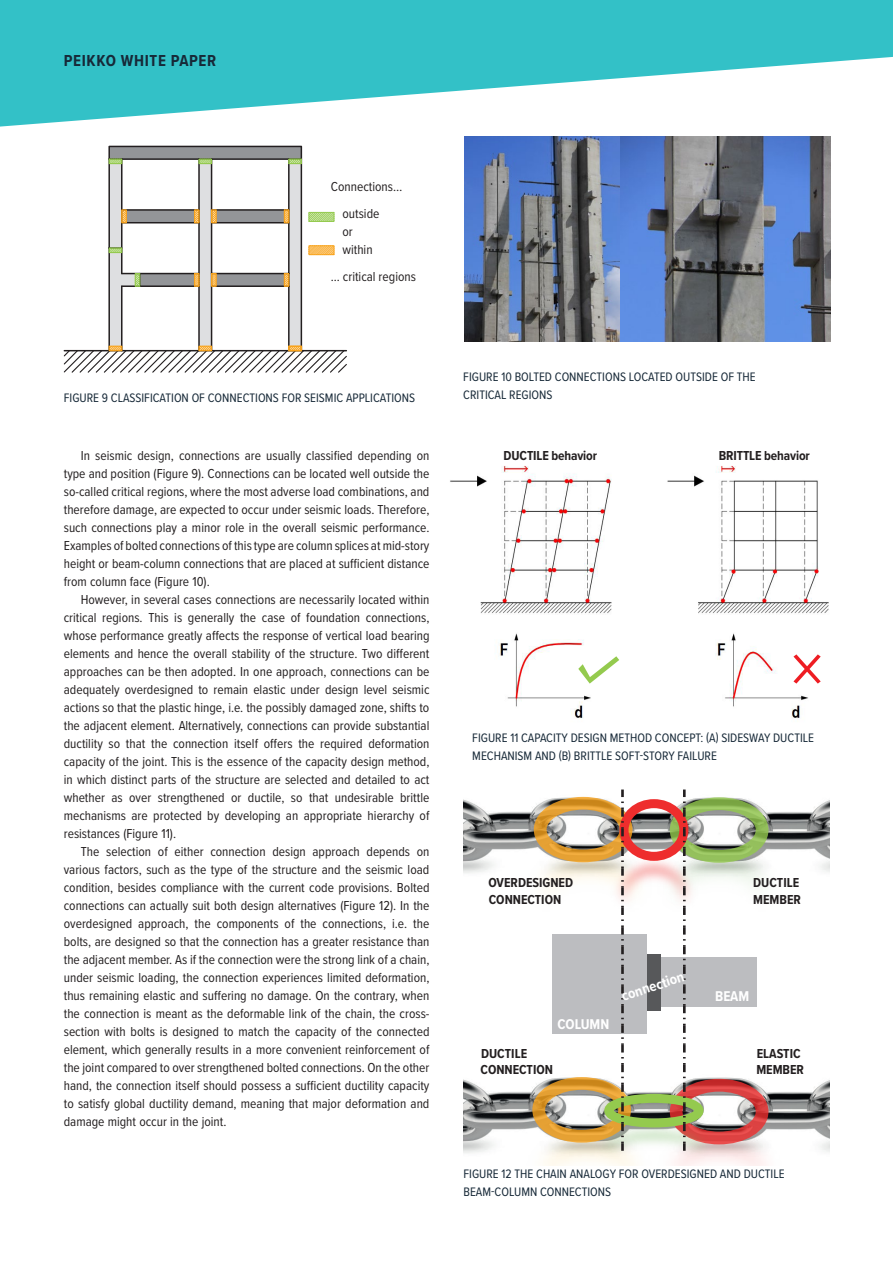
<style>
.page{position:relative;width:893px;height:1263px;background:#fff}
.page>*{position:absolute;margin:0;border:0;box-sizing:border-box;transform-origin:0 0}
.t1{font:700 16.5px "Proxima Nova Cond";letter-spacing:.04em;color:#172938}
.t2{font:700 15px "Proxima Nova Cond";color:#fff}
.t3{font:700 14.7px "Proxima Nova Cond";color:#fff}
.t4{font:13.5px/18px "Proxima Nova Cond";color:#231f20;text-align:justify}
.t5{font:700 13.5px/16.5px "Proxima Nova Cond";color:#231f20}
.t6{font:12.75px/18px "Proxima Nova Cond";color:#172938}
</style>
<div class="page">
<svg style="left:0;top:0;width:893px;height:127px;fill:#33c1c7"></svg>
<div style="left:552px;top:934px;width:94px;height:99px;background:#bcbdc0"></div>
<div style="left:648px;top:957px;width:108px;height:49px;background:#bcbdc0"></div>
<div style="left:647px;top:954px;width:14px;height:57px;background:#57585a"></div>
<img style="left:463px;top:796px;width:366px;height:77px">
<img style="left:463px;top:1077px;width:366px;height:76px">
<img style="left:660px;top:838px;width:130px;height:48px">
<svg style="left:715px;top:829px;width:8px;height:8px"></svg>
<div style="left:670px;top:797px;width:98px;height:66px;border:13px solid #94ca4e;border-radius:50%"></div>
<img style="left:518px;top:838px;width:142px;height:109px">
<svg style="left:585px;top:829px;width:8px;height:8px"></svg>
<div style="left:534px;top:797px;width:98px;height:65px;border:13px solid #f9a31b;border-radius:50%"></div>
<img style="left:716px;top:1120px;width:74px;height:46px">
<svg style="left:715px;top:1111px;width:8px;height:7px"></svg>
<div style="left:670px;top:1079px;width:98px;height:65px;border:13px solid #ee2d2d;border-radius:50%"></div>
<img style="left:518px;top:1120px;width:73px;height:46px">
<svg style="left:585px;top:1111px;width:8px;height:7px"></svg>
<div style="left:532px;top:1077px;width:99px;height:65px;border:13px solid #f9a31b;border-radius:50%"></div>
<img style="left:591px;top:1119px;width:125px;height:47px">
<div style="left:604px;top:1094px;width:99px;height:33px;border:9px solid #94ca4e;border-radius:50%"></div>
<img style="left:606px;top:852px;width:96px;height:89px">
<div style="left:619px;top:799px;width:69px;height:62px;border:9px solid #ee2d2d;border-radius:50%"></div>
<svg style="left:621px;top:789px;width:3px;height:363px"></svg>
<svg style="left:683px;top:789px;width:3px;height:363px"></svg>
<img style="left:450px;top:466px;width:379px;height:253px">
<svg style="left:578px;top:656px;width:41px;height:28px"></svg>
<svg style="left:793px;top:654px;width:28px;height:30px"></svg>
<svg style="left:64px;top:145px;width:283px;height:228px"></svg>
<div style="left:309px;top:245px;width:25px;height:10px;border:1px solid #f9a31b"></div>
<img style="left:621px;top:136px;width:209px;height:206px">
<img style="left:465px;top:136px;width:154px;height:206px">
<p class="t1" style="left:64px;top:49px;width:154px">PEIKKO WHITE PAPER</p>
<p class="t4" style="left:342px;top:173px;width:61px;line-height:27px;text-indent:-12px">Connections… outside</p>
<p class="t4" style="left:342px;top:222px;width:32px">or within</p>
<p class="t4" style="left:331px;top:267px;width:87px">... critical regions</p>
<p class="t6" style="left:64px;top:388px;width:353px">FIGURE 9 CLASSIFICATION OF CONNECTIONS FOR SEISMIC APPLICATIONS</p>
<p class="t4" style="left:64px;top:446px;width:367px;text-indent:17px">In seismic design, connections are usually classified depending on type and position (Figure 9). Connections can be located well outside the so-called critical regions, where the most adverse load combinations, and therefore damage, are expected to occur under seismic loads. Therefore, such connections play a minor role in the overall seismic performance.<br>Examples of bolted connections of this type are column splices at mid-story height or beam-column connections that are placed at sufficient distance from column face (Figure 10).</p>
<p class="t4" style="left:64px;top:590px;width:367px;text-indent:17px">However, in several cases connections are necessarily located within critical regions. This is generally the case of foundation connections, whose performance greatly affects the response of vertical load bearing elements and hence the overall stability of the structure. Two different approaches can be then adopted. In one approach, connections can be adequately overdesigned to remain elastic under design level seismic actions so that the plastic hinge, i.e. the possibly damaged zone, shifts to the adjacent element. Alternatively, connections can provide substantial ductility so that the connection itself offers the required deformation capacity of the joint. This is the essence of the capacity design method, in which distinct parts of the structure are selected and detailed to act whether as over strengthened or ductile, so that undesirable brittle mechanisms are protected by developing an appropriate hierarchy of resistances (Figure 11).</p>
<p class="t4" style="left:64px;top:842px;width:367px;text-indent:17px">The selection of either connection design approach depends on various factors, such as the type of the structure and the seismic load condition, besides compliance with the current code provisions. Bolted connections can actually suit both design alternatives (Figure 12). In the overdesigned approach, the components of the connections, i.e. the bolts, are designed so that the connection has a greater resistance than the adjacent member. As if the connection were the strong link of a chain, under seismic loading, the connection experiences limited deformation, thus remaining elastic and suffering no damage. On the contrary, when the connection is meant as the deformable link of the chain, the cross&shy;section with bolts is designed to match the capacity of the connected element, which generally results in a more convenient reinforcement of the joint compared to over strengthened bolted connections. On the other hand, the connection itself should possess a sufficient ductility capacity to satisfy global ductility demand, meaning that major deformation and damage might occur in the joint.</p>
<p class="t6" style="left:463px;top:367px;width:294px">FIGURE 10 BOLTED CONNECTIONS LOCATED OUTSIDE OF THE<br>CRITICAL REGIONS</p>
<p class="t5" style="left:504px;top:447px;width:95px">DUCTILE behavior</p>
<p class="t5" style="left:719px;top:447px;width:93px">BRITTLE behavior</p>
<p class="t6" style="left:472px;top:729px;width:343px">FIGURE 11 CAPACITY DESIGN METHOD CONCEPT: (A) SIDESWAY DUCTILE<br>MECHANISM AND (B) BRITTLE SOFT-STORY FAILURE</p>
<p class="t5" style="left:488px;top:874px;width:86px">OVERDESIGNED<br>CONNECTION</p>
<p class="t5" style="left:753px;top:874px;width:49px">DUCTILE<br>MEMBER</p>
<p class="t3" style="left:557px;top:1013px;width:53px">COLUMN</p>
<p class="t5" style="left:481px;top:1045px;width:74px">DUCTILE<br>CONNECTION</p>
<p class="t2" style="left:619px;top:985px;width:67px;rotate:-18deg">connection</p>
<p class="t3" style="left:715px;top:985px;width:36px">BEAM</p>
<p class="t5" style="left:756px;top:1045px;width:49px;line-height:16px">ELASTIC<br>MEMBER</p>
<p class="t6" style="left:463px;top:1164px;width:323px">FIGURE 12 THE CHAIN ANALOGY FOR OVERDESIGNED AND DUCTILE<br>BEAM-COLUMN CONNECTIONS</p>
</div>
